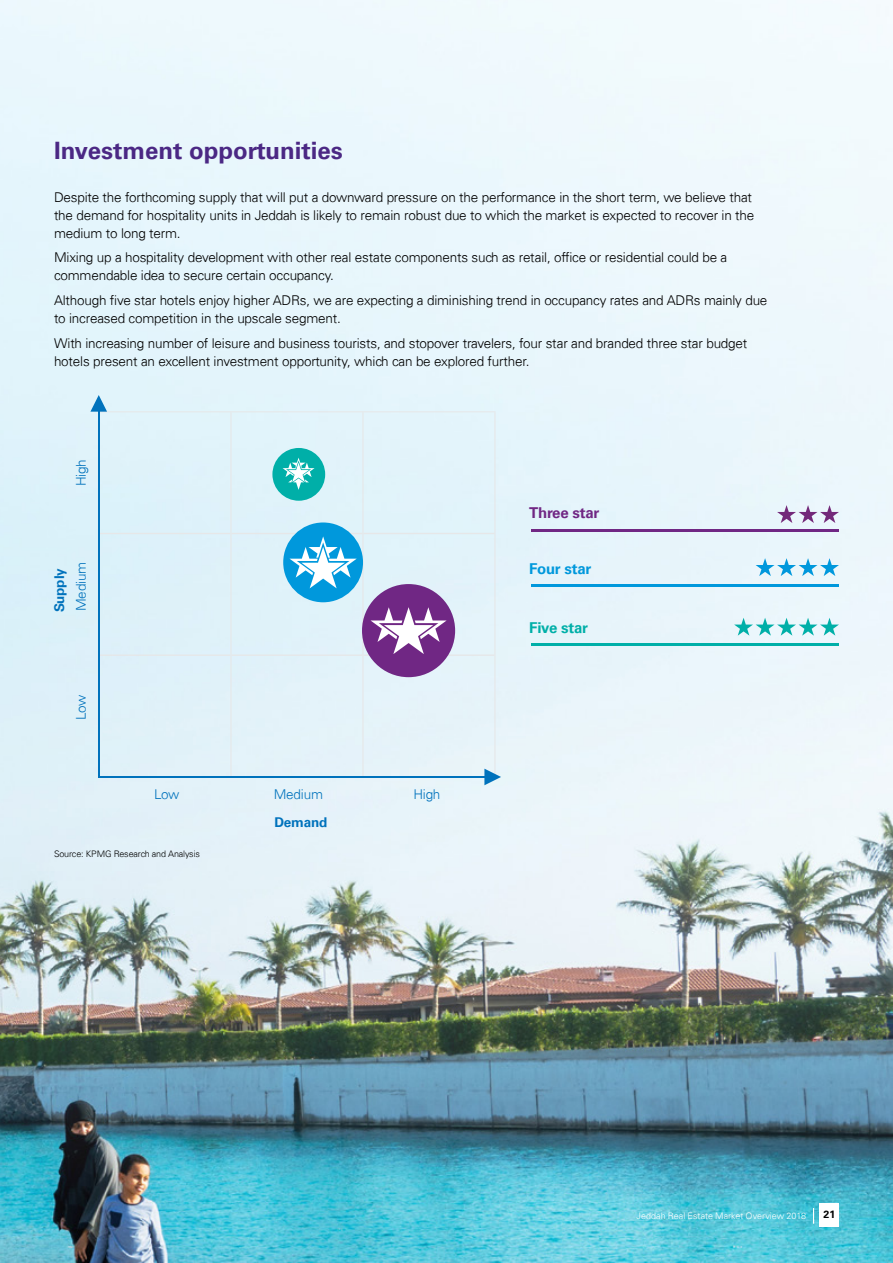
<style>
.page{position:relative;width:893px;height:1263px;background:#fff}
.page>*{position:absolute;margin:0;border:0;box-sizing:border-box;transform-origin:0 0}
.t1{font:700 24px "Univers 65";color:#4b2884}
.t2{font:700 15px "Univers 65";letter-spacing:-.015em;color:#702784}
.t3{font:700 15px "Univers 65";letter-spacing:-.015em;color:#0098dc}
.t4{font:700 15px "Univers 65";letter-spacing:-.015em;color:#00afa8}
.t5{font:300 13.5px/18px "Univers 45";letter-spacing:-.015em;color:#000}
.t6{font:300 13.5px "Univers 45";letter-spacing:-.015em;color:#0072bc}
.t7{font:700 13.5px "Univers 65";letter-spacing:-.015em;color:#0072bc}
.t8{font:700 10.5px "Univers 65";color:#000101}
.t9{font:300 9px "Univers 45";color:#fff}
.t10{font:300 9px "Univers 45";letter-spacing:-.015em;color:#000101}
</style>
<div class="page">
<img style="left:0;top:0;width:893px;height:1263px">
<hr style="left:100px;top:533px;width:130px;height:1px;background:#e6e7e8">
<hr style="left:232px;top:533px;width:130px;height:1px;background:#e6e7e8">
<hr style="left:363px;top:533px;width:131px;height:1px;background:#e6e7e8">
<hr style="left:100px;top:654px;width:130px;height:2px;background:#e6e7e8">
<hr style="left:232px;top:654px;width:130px;height:2px;background:#e6e7e8">
<hr style="left:363px;top:654px;width:131px;height:2px;background:#e6e7e8">
<hr style="left:98px;top:411px;width:133px;height:1px;background:#e6e7e8">
<hr style="left:231px;top:411px;width:132px;height:1px;background:#e6e7e8">
<hr style="left:363px;top:411px;width:132px;height:1px;background:#e6e7e8">
<hr style="left:230px;top:412px;width:2px;height:121px;background:#e6e7e8">
<hr style="left:362px;top:412px;width:1px;height:121px;background:#e6e7e8">
<hr style="left:494px;top:412px;width:1px;height:121px;background:#e6e7e8">
<hr style="left:230px;top:533px;width:2px;height:122px;background:#e6e7e8">
<hr style="left:362px;top:533px;width:1px;height:122px;background:#e6e7e8">
<hr style="left:494px;top:533px;width:1px;height:122px;background:#e6e7e8">
<hr style="left:230px;top:655px;width:2px;height:121px;background:#e6e7e8">
<hr style="left:362px;top:655px;width:1px;height:121px;background:#e6e7e8">
<hr style="left:494px;top:655px;width:1px;height:121px;background:#e6e7e8">
<hr style="left:531px;top:529px;width:308px;height:2px;background:#702784">
<hr style="left:531px;top:584px;width:308px;height:2px;background:#0098dc">
<hr style="left:531px;top:643px;width:308px;height:2px;background:#00afa8">
<hr style="left:98px;top:411px;width:2px;height:367px;background:#0072bc">
<hr style="left:98px;top:776px;width:393px;height:2px;background:#0072bc">
<svg style="left:90px;top:395px;width:17px;height:17px"></svg>
<svg style="left:484px;top:769px;width:17px;height:16px"></svg>
<div style="left:272px;top:448px;width:53px;height:53px;background:#00afa8;border-radius:50%"></div>
<svg style="left:283px;top:458px;width:32px;height:32px"></svg>
<div style="left:283px;top:522px;width:80px;height:80px;background:#0098dc;border-radius:50%"></div>
<svg style="left:289px;top:536px;width:68px;height:52px"></svg>
<div style="left:362px;top:584px;width:93px;height:93px;background:#702784;border-radius:50%"></div>
<svg style="left:370px;top:607px;width:77px;height:47px"></svg>
<svg style="left:777px;top:505px;width:62px;height:18px"></svg>
<svg style="left:756px;top:558px;width:83px;height:18px"></svg>
<svg style="left:734px;top:618px;width:105px;height:18px;background:#a6e1e3"></svg>
<div style="left:820px;top:1203px;width:19px;height:23px;background:#fff"></div>
<svg style="left:813px;top:1208px;width:1px;height:16px"></svg>
<h1 class="t1" style="left:54px;top:136px;width:290px">Investment opportunities</h1>
<p class="t5" style="left:54px;top:188px;width:702px">Despite the forthcoming supply that will put a downward pressure on the performance in the short term, we believe that the demand for hospitality units in Jeddah is likely to remain robust due to which the market is expected to recover in the medium to long term.</p>
<p class="t5" style="left:54px;top:249px;width:675px">Mixing up a hospitality development with other real estate components such as retail, office or residential could be a commendable idea to secure certain occupancy.</p>
<p class="t5" style="left:54px;top:291px;width:715px">Although five star hotels enjoy higher ADRs, we are expecting a diminishing trend in occupancy rates and ADRs mainly due to increased competition in the upscale segment.</p>
<p class="t5" style="left:54px;top:334px;width:695px">With increasing number of leisure and business tourists, and stopover travelers, four star and branded three star budget hotels present an excellent investment opportunity, which can be explored further.</p>
<p class="t6" style="left:73px;top:486px;width:29px;rotate:-90deg">High</p>
<p class="t7" style="left:51px;top:612px;width:45px;rotate:-90deg">Supply</p>
<p class="t6" style="left:73px;top:611px;width:51px;rotate:-90deg">Medium</p>
<p class="t6" style="left:73px;top:720px;width:27px;rotate:-90deg">Low</p>
<p class="t6" style="left:154px;top:786px;width:27px">Low</p>
<p class="t10" style="left:54px;top:849px;width:148px">Source: KPMG Research and Analysis</p>
<p class="t6" style="left:274px;top:786px;width:51px">Medium</p>
<p class="t7" style="left:274px;top:815px;width:54px">Demand</p>
<p class="t6" style="left:413px;top:786px;width:29px">High</p>
<p class="t2" style="left:529px;top:504px;width:72px">Three star</p>
<p class="t3" style="left:529px;top:560px;width:64px">Four star</p>
<p class="t4" style="left:529px;top:619px;width:60px">Five star</p>
<p class="t9" style="left:637px;top:1210px;width:171px">Jeddah Real Estate Market Overview 2018</p>
<p class="t8" style="left:823px;top:1208px;width:13px">21</p>
</div>
